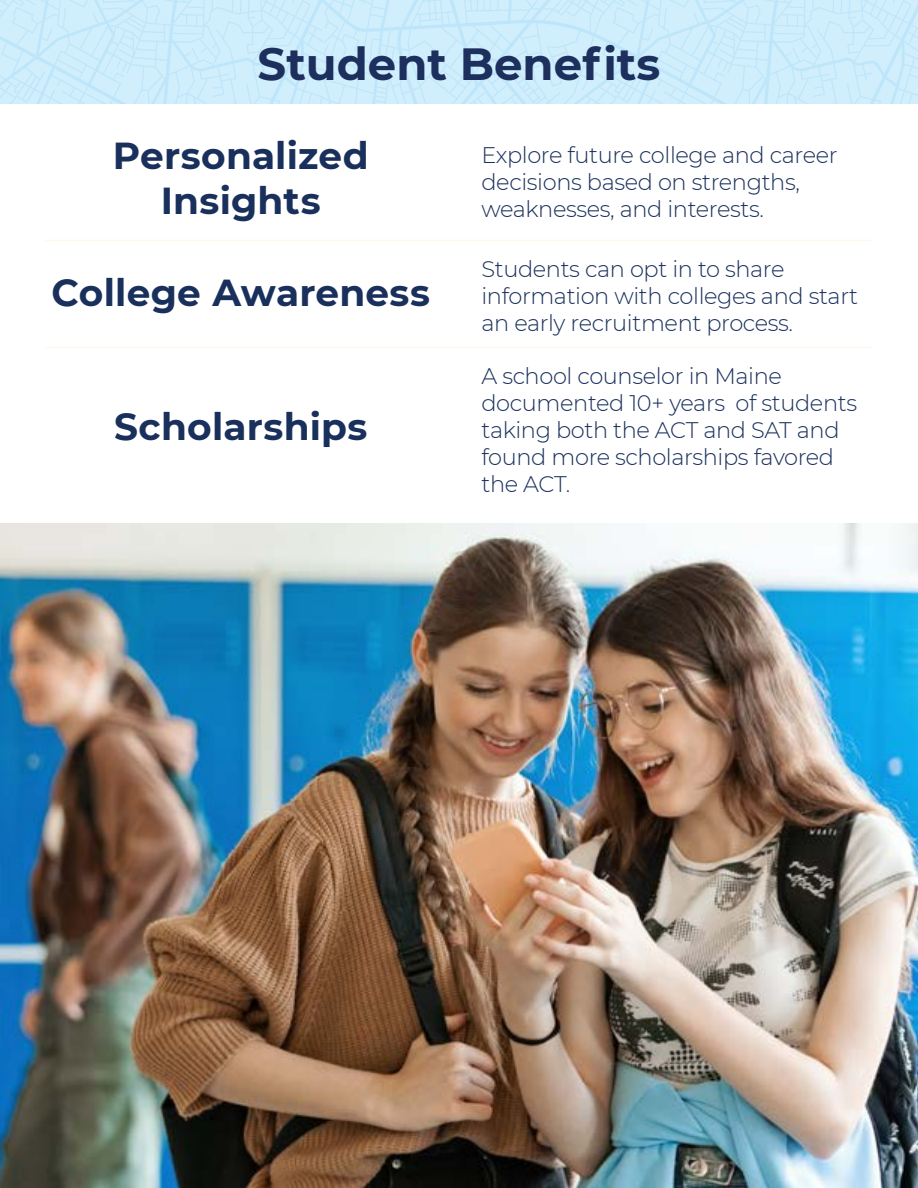
<style>
.page{position:relative;width:918px;height:1188px;background:#fff}
.page>*{position:absolute;margin:0;border:0;box-sizing:border-box;transform-origin:0 0}
.t1{font:700 45px "Montserrat";color:#1d305d}
.t2{font:700 37.5px/45px "Montserrat";letter-spacing:.005em;color:#1a305c;text-align:center}
.t3{font:300 22.5px/27px "Montserrat";letter-spacing:-.015em;color:#1a305c}
</style>
<div class="page">
<img style="left:0;top:523px;width:918px;height:665px">
<svg style="left:0;top:0;width:918px;height:103px;background:#cdecfb"></svg>
<hr style="left:45px;top:347px;width:828px;height:1px;background:#fff8ef">
<hr style="left:45px;top:240px;width:828px;height:1px;background:#fff8ef">
<h2 class="t1" style="left:258px;top:32px;width:404px">Student Benefits</h2>
<h3 class="t2" style="left:113px;top:132px;width:257px">Personalized<br>Insights</h3>
<p class="t3" style="left:482px;top:140px;width:358px">Explore future college and career decisions based on strengths, weaknesses, and interests.</p>
<h2 class="t2" style="left:51px;top:268px;width:380px">College Awareness</h2>
<h2 class="t2" style="left:114px;top:402px;width:255px">Scholarships</h2>
<p class="t3" style="left:482px;top:255px;width:378px">Students can opt in to share information with colleges and start an early recruitment process.</p>
<p class="t3" style="left:482px;top:362px;width:377px">A school counselor in Maine documented 10+ years of students taking both the ACT and SAT and found more scholarships favored the ACT.</p>
</div>
